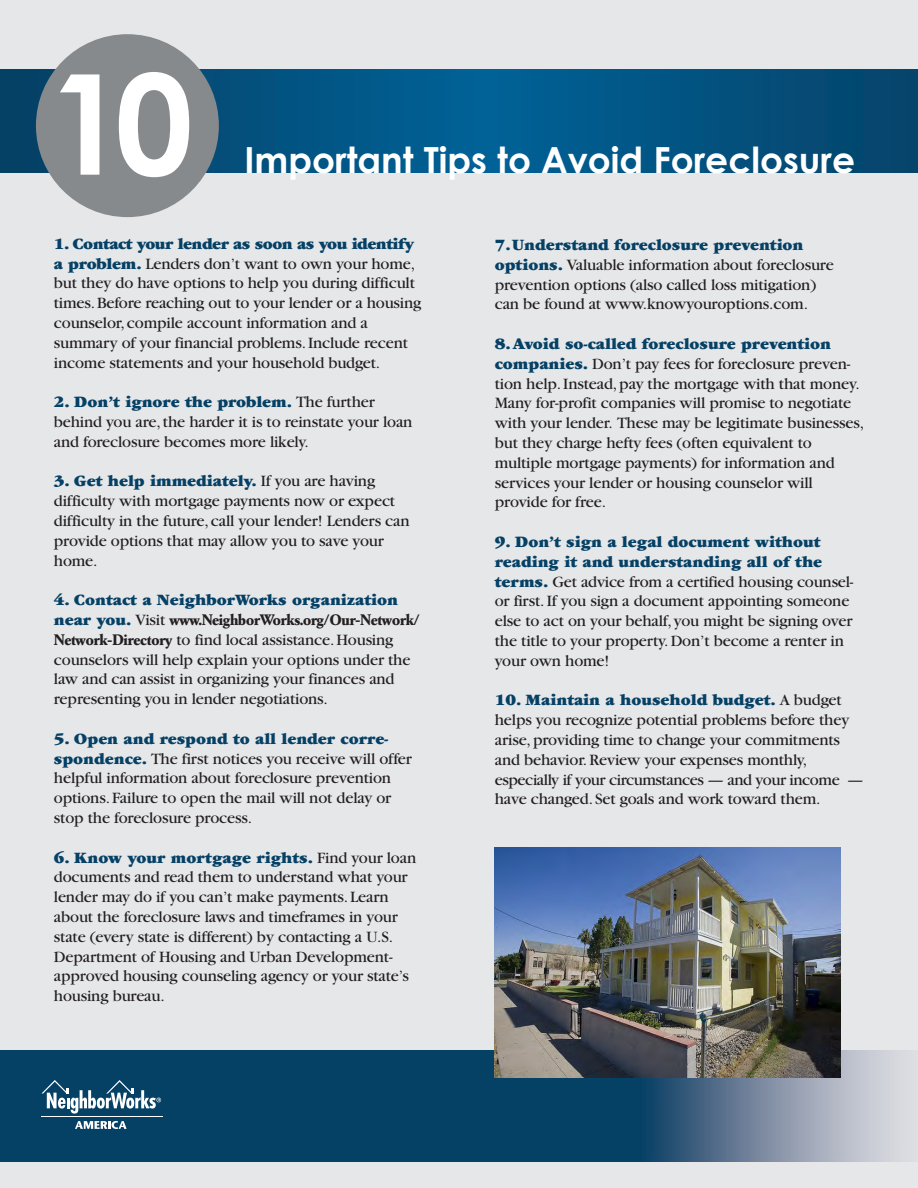
<style>
.page{position:relative;width:918px;height:1188px;background:#e6e7e9}
.page>*{position:absolute;margin:0;border:0;box-sizing:border-box;transform-origin:0 0}
.t1{font:700 139.5px "Century Gothic";color:#fff}
.t2{font:700 36px "Century Gothic";color:#fff}
.t3{font:16.5px/19.8px "Garamond";letter-spacing:-.01em;color:#231f20}
.t4{font:900 16.5px "Garamond";color:#054065}
.t5{font:700 15px "Garamond BE";letter-spacing:-.015em;color:#231f20}
.s1{font-weight:900;color:#054065}
.s2{font-family:"Garamond";font-weight:900;font-size:16.5px;color:#054065}
.s3{font-family:"Garamond";font-weight:400;font-size:16.5px}
.s4{font-family:"Garamond BE";font-weight:700;font-size:15px}
</style>
<div class="page">
<svg style="left:0;top:69px;width:918px;height:103px;background:#025381"></svg>
<div style="left:36px;top:34px;width:183px;height:183px;background:#878a8c;border-radius:50%"></div>
<svg style="left:0;top:1051px;width:911px;height:111px;background:#295878"></svg>
<svg style="left:41px;top:1080px;width:120px;height:34px;background:#46728d"></svg>
<svg style="left:75px;top:1121px;width:52px;height:8px"></svg>
<hr style="left:41px;top:1116px;width:121px;height:1px;background:#fff">
<img style="left:494px;top:847px;width:346px;height:231px">
<h1 class="t1" style="left:48px;top:36px;width:147px">10</h1>
<h2 class="t2" style="left:244px;top:137px;width:612px">Important Tips to Avoid Foreclosure</h2>
<p class="t3" style="left:54px;top:234px;width:369px"><span class="s1">1. Contact your lender as soon as you identify a problem.</span> Lenders don’t want to own your home, but they do have options to help you during difficult times. Before reaching out to your lender or a housing counselor, compile account information and a summary of your financial problems. Include recent income statements and your household budget.</p>
<p class="t3" style="left:54px;top:392px;width:360px"><span class="s1">2. Don’t ignore the problem.</span> The further behind you are, the harder it is to reinstate your loan and foreclosure becomes more likely.</p>
<p class="t3" style="left:54px;top:472px;width:357px"><span class="s1">3. Get help immediately.</span> If you are having difficulty with mortgage payments now or expect difficulty in the future, call your lender! Lenders can provide options that may allow you to save your home.</p>
<p class="t4" style="left:54px;top:591px;width:346px">4. Contact a NeighborWorks organization</p>
<p class="t5" style="left:54px;top:611px;width:367px"><span class="s2">near you.</span> <span class="s3">Visit</span> www.NeighborWorks.org/Our-Network/</p>
<p class="t3" style="left:54px;top:630px;width:358px"><span class="s4">Network-Directory</span> to find local assistance. Housing counselors will help explain your options under the law and can assist in organizing your finances and representing you in lender negotiations.</p>
<p class="t3" style="left:54px;top:729px;width:360px"><span class="s1">5. Open and respond to all lender corre&shy;spondence.</span> The first notices you receive will offer helpful information about foreclosure prevention options. Failure to open the mail will not delay or stop the foreclosure process.</p>
<p class="t3" style="left:54px;top:848px;width:364px"><span class="s1">6. Know your mortgage rights.</span> Find your loan documents and read them to understand what your lender may do if you can’t make payments. Learn about the foreclosure laws and timeframes in your state (every state is different) by contacting a U.S.<br>Department of Housing and Urban Development&shy;approved housing counseling agency or your state’s housing bureau.</p>
<p class="t3" style="left:495px;top:235px;width:341px"><span class="s1">7. Understand foreclosure prevention options.</span> Valuable information about foreclosure prevention options (also called loss mitigation) can be found at www.knowyouroptions.com.</p>
<p class="t3" style="left:495px;top:334px;width:371px"><span class="s1">8. Avoid so-called foreclosure prevention companies.</span> Don’t pay fees for foreclosure preven&shy;tion help. Instead, pay the mortgage with that money.<br>Many for-profit companies will promise to negotiate with your lender. These may be legitimate businesses, but they charge hefty fees (often equivalent to multiple mortgage payments) for information and services your lender or housing counselor will provide for free.</p>
<p class="t3" style="left:495px;top:532px;width:360px"><span class="s1">9. Don’t sign a legal document without reading it and understanding all of the terms.</span> Get advice from a certified housing counsel&shy;or first. If you sign a document appointing someone else to act on your behalf, you might be signing over the title to your property. Don’t become a renter in your own home!</p>
<p class="t3" style="left:495px;top:691px;width:370px"><span class="s1">10. Maintain a household budget.</span> A budget helps you recognize potential problems before they arise, providing time to change your commitments and behavior. Review your expenses monthly, especially if your circumstances — and your income — have changed. Set goals and work toward them.</p>
</div>
